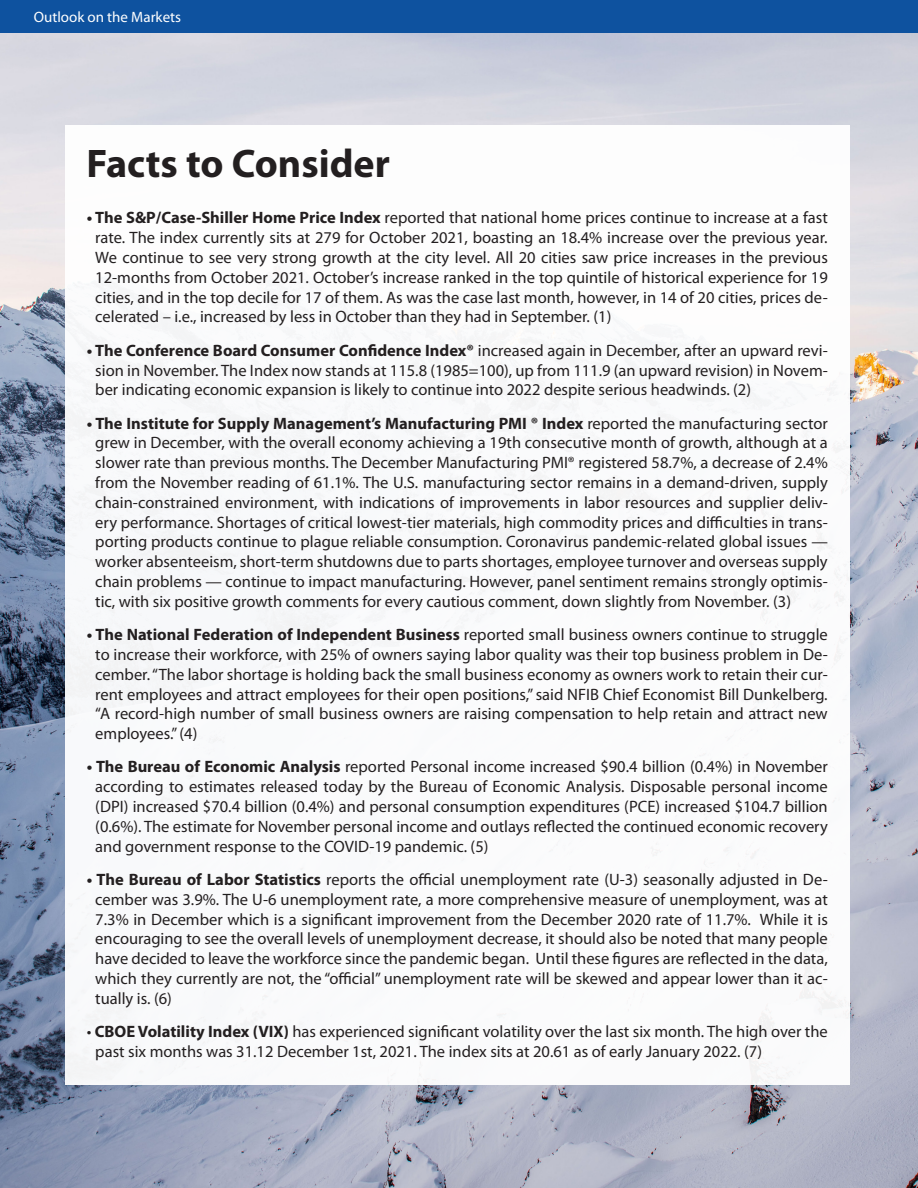
<style>
.page{position:relative;width:918px;height:1188px;background:#fff}
.page>*{position:absolute;margin:0;border:0;box-sizing:border-box;transform-origin:0 0}
.t1{font:700 40.05px "Myriad Pro";color:#231f20}
.t2{font:16.5px/19.8px "Myriad Pro";color:#231f20;text-align:justify}
.t3{font:15px "Myriad Pro";color:#fff}
.s1{font-weight:700}
</style>
<div class="page">
<img style="left:0;top:32px;width:918px;height:1156px">
<div style="left:66px;top:126px;width:784px;height:959px;background:#fff"></div>
<div style="left:0;top:0;width:918px;height:32px;background:#0e529f"></div>
<p class="t3" style="left:34px;top:8px;width:149px">Outlook on the Markets</p>
<p class="t1" style="left:86px;top:137px;width:305px">Facts to Consider</p>
<p class="t2" style="left:95px;top:208px;width:734px;text-indent:-9px"><span class="s1">• The S&amp;P/Case-Shiller Home Price Index</span> reported that national home prices continue to increase at a fast rate. The index currently sits at 279 for October 2021, boasting an 18.4% increase over the previous year.<br>We continue to see very strong growth at the city level. All 20 cities saw price increases in the previous 12-months from October 2021. October’s increase ranked in the top quintile of historical experience for 19 cities, and in the top decile for 17 of them. As was the case last month, however, in 14 of 20 cities, prices de&shy;celerated – i.e., increased by less in October than they had in September. (1)</p>
<p class="t2" style="left:95px;top:340px;width:734px;text-indent:-9px"><span class="s1">• The Conference Board Consumer Confidence Index®</span> increased again in December, after an upward revi&shy;sion in November. The Index now stands at 115.8 (1985=100), up from 111.9 (an upward revision) in Novem&shy;ber indicating economic expansion is likely to continue into 2022 despite serious headwinds. (2)</p>
<p class="t2" style="left:95px;top:413px;width:734px;text-indent:-9px"><span class="s1">• The Institute for Supply Management’s Manufacturing PMI ® Index</span> reported the manufacturing sector grew in December, with the overall economy achieving a 19th consecutive month of growth, although at a slower rate than previous months. The December Manufacturing PMI® registered 58.7%, a decrease of 2.4% from the November reading of 61.1%. The U.S. manufacturing sector remains in a demand-driven, supply chain-constrained environment, with indications of improvements in labor resources and supplier deliv&shy;ery performance. Shortages of critical lowest-tier materials, high commodity prices and difficulties in trans&shy;porting products continue to plague reliable consumption. Coronavirus pandemic-related global issues — worker absenteeism, short-term shutdowns due to parts shortages, employee turnover and overseas supply chain problems — continue to impact manufacturing. However, panel sentiment remains strongly optimis&shy;tic, with six positive growth comments for every cautious comment, down slightly from November. (3)</p>
<p class="t2" style="left:95px;top:624px;width:734px;text-indent:-9px"><span class="s1">• The National Federation of Independent Business</span> reported small business owners continue to struggle to increase their workforce, with 25% of owners saying labor quality was their top business problem in De&shy;cember. “The labor shortage is holding back the small business economy as owners work to retain their cur&shy;rent employees and attract employees for their open positions,” said NFIB Chief Economist Bill Dunkelberg. “A record-high number of small business owners are raising compensation to help retain and attract new employees.” (4)</p>
<p class="t2" style="left:95px;top:757px;width:734px;text-indent:-9px"><span class="s1">• The Bureau of Economic Analysis</span> reported Personal income increased $90.4 billion (0.4%) in November according to estimates released today by the Bureau of Economic Analysis. Disposable personal income (DPI) increased $70.4 billion (0.4%) and personal consumption expenditures (PCE) increased $104.7 billion (0.6%). The estimate for November personal income and outlays reflected the continued economic recovery and government response to the COVID-19 pandemic. (5)</p>
<p class="t2" style="left:95px;top:869px;width:734px;text-indent:-9px"><span class="s1">• The Bureau of Labor Statistics</span> reports the official unemployment rate (U-3) seasonally adjusted in De&shy;cember was 3.9%. The U-6 unemployment rate, a more comprehensive measure of unemployment, was at 7.3% in December which is a significant improvement from the December 2020 rate of 11.7%. While it is encouraging to see the overall levels of unemployment decrease, it should also be noted that many people have decided to leave the workforce since the pandemic began. Until these figures are reflected in the data, which they currently are not, the “official” unemployment rate will be skewed and appear lower than it ac&shy;tually is. (6)</p>
<p class="t2" style="left:95px;top:1021px;width:734px;text-indent:-9px">• <span class="s1">CBOE Volatility Index (VIX)</span> has experienced significant volatility over the last six month. The high over the past six months was 31.12 December 1st, 2021. The index sits at 20.61 as of early January 2022. (7)</p>
</div>
